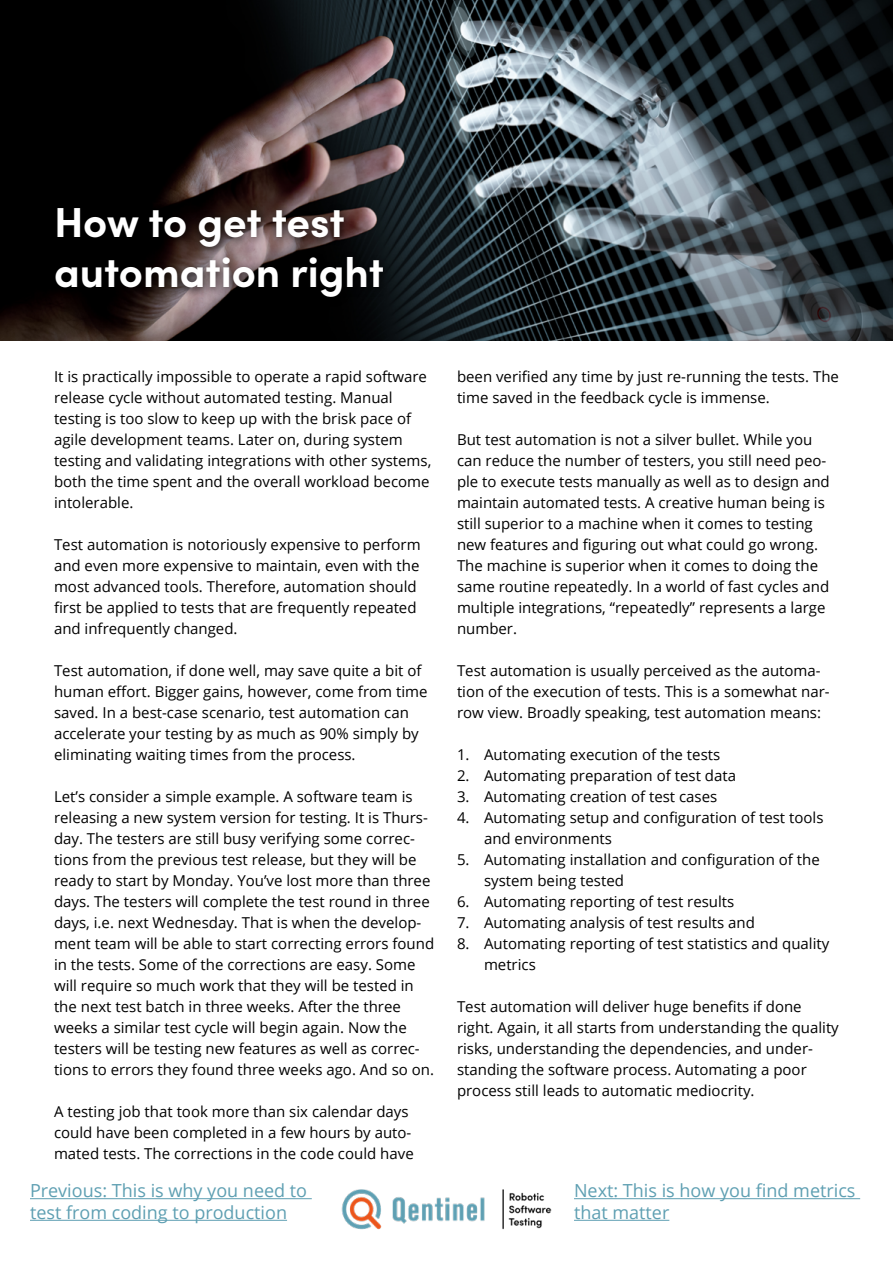
<style>
.page{position:relative;width:893px;height:1263px;background:#fff}
.page>*{position:absolute;margin:0;border:0;box-sizing:border-box;transform-origin:0 0}
.t1{font:700 42px/50.4px "Sofia Pro";color:#fff}
.t2{font:18px/21.6px "Open Sans";color:#5e9fb2}
.t3{font:15px/21px "Open Sans";color:#000}
</style>
<div class="page">
<img style="left:0;top:0;width:893px;height:340px">
<div style="left:49px;top:201px;width:343px;height:106px;background:#000;opacity:.75"></div>
<img style="left:341px;top:1189px;width:211px;height:41px">
<hr style="left:30px;top:1198px;width:282px;height:1px;background:#5e9fb2">
<hr style="left:30px;top:1220px;width:257px;height:1px;background:#5e9fb2">
<hr style="left:574px;top:1198px;width:286px;height:1px;background:#5e9fb2">
<hr style="left:574px;top:1220px;width:95px;height:1px;background:#5e9fb2">
<p class="t1" style="left:54px;top:194px;width:331px">How to get test automation right</p>
<p class="t3" style="left:54px;top:366px;width:379px">It is practically impossible to operate a rapid software release cycle without automated testing. Manual testing is too slow to keep up with the brisk pace of agile development teams. Later on, during system testing and validating integrations with other systems, both the time spent and the overall workload become intolerable.</p>
<p class="t3" style="left:54px;top:534px;width:368px">Test automation is notoriously expensive to perform and even more expensive to maintain, even with the most advanced tools. Therefore, automation should first be applied to tests that are frequently repeated and infrequently changed.</p>
<p class="t3" style="left:54px;top:660px;width:375px">Test automation, if done well, may save quite a bit of human effort. Bigger gains, however, come from time saved. In a best-case scenario, test automation can accelerate your testing by as much as 90% simply by eliminating waiting times from the process.</p>
<p class="t3" style="left:54px;top:786px;width:382px">Let’s consider a simple example. A software team is releasing a new system version for testing. It is Thurs&shy;day. The testers are still busy verifying some correc&shy;tions from the previous test release, but they will be ready to start by Monday. You’ve lost more than three days. The testers will complete the test round in three days, i.e. next Wednesday. That is when the develop&shy;ment team will be able to start correcting errors found in the tests. Some of the corrections are easy. Some will require so much work that they will be tested in the next test batch in three weeks. After the three weeks a similar test cycle will begin again. Now the testers will be testing new features as well as correc&shy;tions to errors they found three weeks ago. And so on.</p>
<p class="t3" style="left:54px;top:1101px;width:361px">A testing job that took more than six calendar days could have been completed in a few hours by auto&shy;mated tests. The corrections in the code could have</p>
<p class="t3" style="left:457px;top:366px;width:383px">been verified any time by just re-running the tests. The time saved in the feedback cycle is immense.</p>
<p class="t3" style="left:457px;top:429px;width:374px">But test automation is not a silver bullet. While you can reduce the number of testers, you still need peo&shy;ple to execute tests manually as well as to design and maintain automated tests. A creative human being is still superior to a machine when it comes to testing new features and figuring out what could go wrong.<br>The machine is superior when it comes to doing the same routine repeatedly. In a world of fast cycles and multiple integrations, “repeatedly” represents a large number.</p>
<p class="t3" style="left:457px;top:660px;width:374px">Test automation is usually perceived as the automa&shy;tion of the execution of tests. This is a somewhat nar&shy;row view. Broadly speaking, test automation means:</p>
<p class="t3" style="left:457px;top:744px;width:265px">1. Automating execution of the tests</p>
<p class="t3" style="left:457px;top:765px;width:281px">2. Automating preparation of test data</p>
<p class="t3" style="left:457px;top:786px;width:262px">3. Automating creation of test cases</p>
<p class="t3" style="left:484px;top:807px;width:341px;text-indent:-27px">4. Automating setup and configuration of test tools and environments</p>
<p class="t3" style="left:484px;top:849px;width:337px;text-indent:-27px">5. Automating installation and configuration of the system being tested</p>
<p class="t3" style="left:457px;top:891px;width:279px">6. Automating reporting of test results</p>
<p class="t3" style="left:457px;top:912px;width:299px">7. Automating analysis of test results and</p>
<p class="t3" style="left:484px;top:933px;width:347px;text-indent:-27px">8. Automating reporting of test statistics and quality metrics</p>
<p class="t3" style="left:457px;top:996px;width:383px">Test automation will deliver huge benefits if done right. Again, it all starts from understanding the quality risks, understanding the dependencies, and under&shy;standing the software process. Automating a poor process still leads to automatic mediocrity.</p>
<p class="t2" style="left:30px;top:1179px;width:279px">Previous: This is why you need to test from coding to production</p>
<p class="t2" style="left:574px;top:1179px;width:283px">Next: This is how you find metrics that matter</p>
</div>
